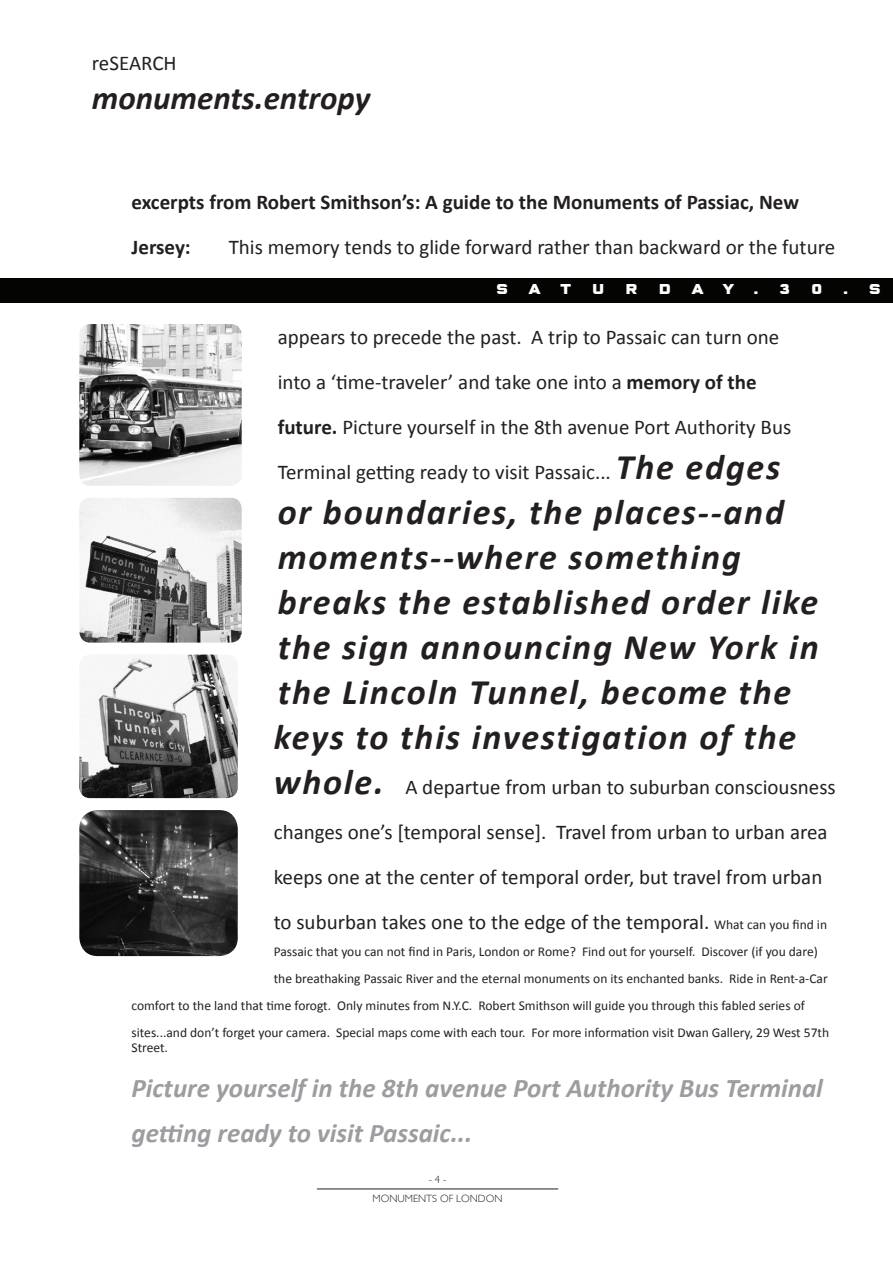
<style>
.page{position:relative;width:893px;height:1263px;background:#fff}
.page>*{position:absolute;margin:0;border:0;box-sizing:border-box;transform-origin:0 0}
.t1{font:italic 700 36px/45px "Calibri";letter-spacing:.05em;color:#231f20}
.t2{font:italic 700 33px "Calibri";color:#231f20}
.t3{font:italic 700 27px/45px "Calibri";color:#9b9da0}
.t4{font:21px/45px "Calibri";color:#231f20}
.t5{font:700 21px/45px "Calibri";color:#231f20}
.t6{font:15px "Q Type Square Black Majuscles";color:#fff}
.t7{font:13.5px "Calibri";color:#231f20}
.t8{font:300 10.5px/19.8px "Gill Sans";color:#231f20;text-align:center}
.s1{font-weight:700}
.s2{font-weight:700;font-style:italic;font-size:36px}
.s3{font-size:13.5px}
</style>
<div class="page">
<hr style="left:317px;top:1189px;width:241px;height:1px;background:#231f20">
<div style="left:0;top:278px;width:893px;height:24px;background:#040503"></div>
<img style="left:79px;top:498px;width:163px;height:145px">
<img style="left:79px;top:654px;width:159px;height:144px">
<img style="left:79px;top:324px;width:163px;height:162px">
<img style="left:79px;top:810px;width:159px;height:146px">
<p class="t4" style="left:92px;top:39px;width:86px">reSEARCH</p>
<p class="t2" style="left:92px;top:78px;width:280px">monuments.entropy</p>
<p class="t5" style="left:132px;top:179px;width:669px">excerpts from Robert Smithson’s: A guide to the Monuments of Passiac, New<br>Jersey:</p>
<p class="t4" style="left:229px;top:224px;width:608px">This memory tends to glide forward rather than backward or the future</p>
<p class="t6" style="left:496px;top:280px;width:14px">S</p>
<p class="t6" style="left:529px;top:280px;width:14px">A</p>
<p class="t6" style="left:561px;top:280px;width:12px">T</p>
<p class="t6" style="left:592px;top:280px;width:14px">U</p>
<p class="t6" style="left:625px;top:280px;width:14px">R</p>
<p class="t6" style="left:659px;top:280px;width:14px">D</p>
<p class="t6" style="left:692px;top:280px;width:44px">A Y</p>
<p class="t6" style="left:754px;top:280px;width:7px">.</p>
<p class="t6" style="left:779px;top:280px;width:13px">3</p>
<p class="t6" style="left:811px;top:280px;width:13px">0</p>
<p class="t6" style="left:843px;top:280px;width:7px">.</p>
<p class="t6" style="left:868px;top:280px;width:14px">S</p>
<p class="t4" style="left:278px;top:314px;width:515px">appears to precede the past. A trip to Passaic can turn one into a ‘time-traveler’ and take one into a <span class="s1">memory of the future.</span> Picture yourself in the 8th avenue Port Authority Bus Terminal getting ready to visit Passaic... <span class="s2">The edges</span></p>
<p class="t1" style="left:274px;top:488px;width:546px">or boundaries, the places--and moments--where something breaks the established order like the sign announcing New York in the Lincoln Tunnel, become the keys to this investigation of the</p>
<p class="t4" style="left:274px;top:764px;width:563px"><span class="s2">whole.</span> A departue from urban to suburban consciousness changes one’s [temporal sense]. Travel from urban to urban area keeps one at the center of temporal order, but travel from urban to suburban takes one to the edge of the temporal. <span class="s3">What can you find in</span></p>
<p class="t7" style="left:274px;top:943px;width:545px">Passaic that you can not find in Paris, London or Rome? Find out for yourself. Discover (if you dare)</p>
<p class="t7" style="left:274px;top:970px;width:555px">the breathaking Passaic River and the eternal monuments on its enchanted banks. Ride in Rent-a-Car</p>
<p class="t7" style="left:132px;top:997px;width:675px">comfort to the land that time forogt. Only minutes from N.Y.C. Robert Smithson will guide you through this fabled series of</p>
<p class="t7" style="left:132px;top:1024px;width:699px">sites...and don’t forget your camera. Special maps come with each tour. For more information visit Dwan Gallery, 29 West 57th</p>
<p class="t7" style="left:132px;top:1039px;width:38px">Street.</p>
<p class="t3" style="left:132px;top:1064px;width:693px">Picture yourself in the 8th avenue Port Authority Bus Terminal getting ready to visit Passaic...</p>
<p class="t8" style="left:373px;top:1169px;width:131px">- 4 -<br>MONUMENTS OF LONDON</p>
</div>
